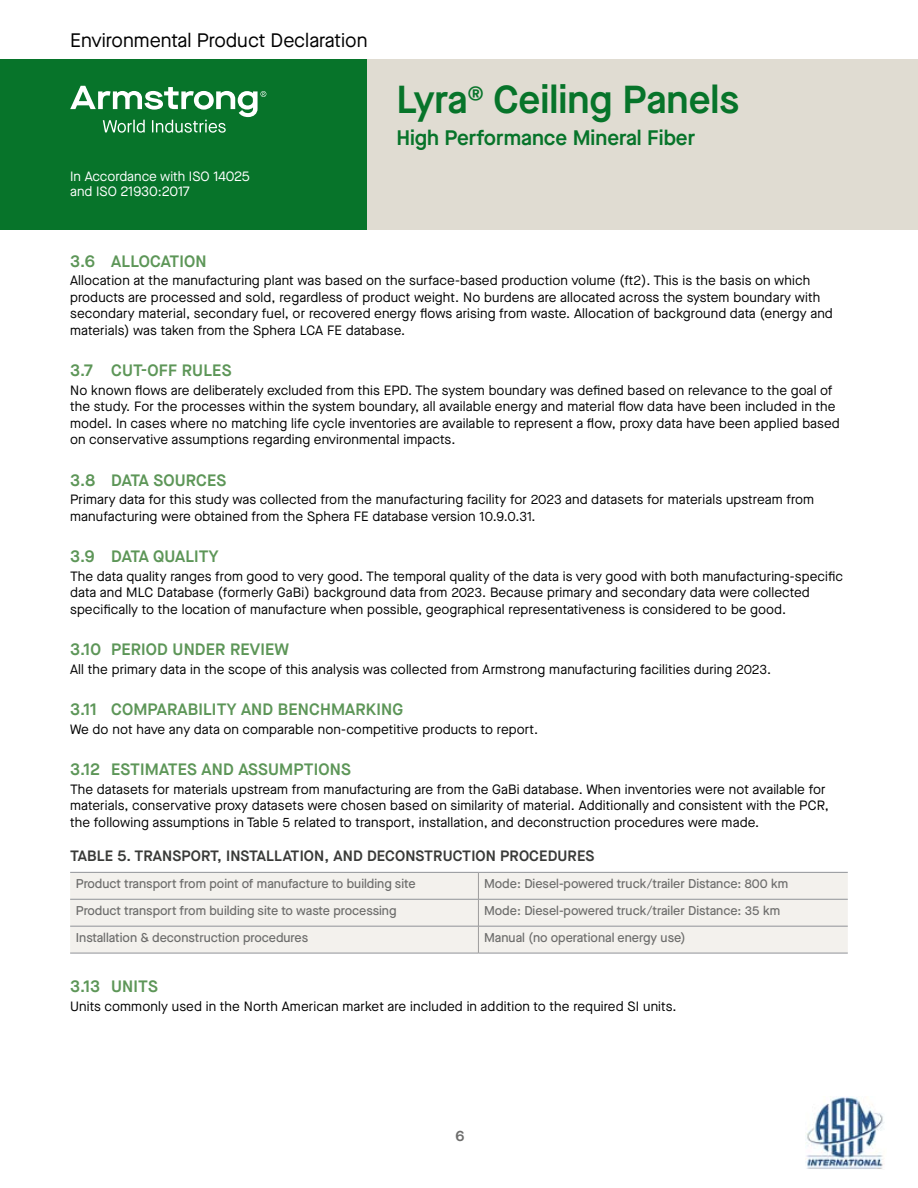
<style>
.page{position:relative;width:918px;height:1188px;background:#fff}
.page>*{position:absolute;margin:0;border:0;box-sizing:border-box;transform-origin:0 0}
.t1{font:600 39px "Maison Neue";color:#07742a}
.t2{font:600 21px "Maison Neue";color:#07742a}
.t3{font:19.5px "Maison Neue";color:#000001}
.t4{font:600 16.5px "Maison Neue";letter-spacing:.01em;color:#5d9658}
.t5{font:600 15px "Maison Neue";letter-spacing:.01em;color:#393a38}
.t6{font:600 15px "Maison Neue";color:#6d6d6c}
.t7{font:13.5px/16.5px "Maison Neue";letter-spacing:.01em;color:#000001}
.t8{font:13.5px/15px "Maison Neue";color:#fff}
.t9{font:500 12.75px "Maison Neue";color:#6d6d6c}
</style>
<div class="page">
<div style="left:0;top:60px;width:918px;height:170px;background:#e0dcd2"></div>
<div style="left:0;top:60px;width:367px;height:170px;background:#07742a"></div>
<svg style="left:70px;top:86px;width:196px;height:47px"></svg>
<img style="left:805px;top:1097px;width:79px;height:72px">
<div style="left:70px;top:873px;width:778px;height:80px;background:#f3f1ed"></div>
<hr style="left:70px;top:872px;width:408px;height:1px;background:#909398">
<hr style="left:478px;top:872px;width:370px;height:1px;background:#909398">
<hr style="left:70px;top:899px;width:408px;height:1px;background:#909398">
<hr style="left:479px;top:899px;width:369px;height:1px;background:#909398">
<hr style="left:70px;top:926px;width:408px;height:1px;background:#909398">
<hr style="left:479px;top:926px;width:369px;height:1px;background:#909398">
<hr style="left:70px;top:953px;width:408px;height:1px;background:#909398">
<hr style="left:478px;top:953px;width:370px;height:1px;background:#909398">
<svg style="left:478px;top:873px;width:1px;height:80px"></svg>
<h3 class="t3" style="left:70px;top:27px;width:299px">Environmental Product Declaration</h3>
<p class="t8" style="left:70px;top:169px;width:181px">In Accordance with ISO 14025 and ISO 21930:2017</p>
<h1 class="t1" style="left:396px;top:72px;width:344px">Lyra<sup>®</sup> Ceiling Panels</h1>
<h2 class="t2" style="left:396px;top:123px;width:300px">High Performance Mineral Fiber</h2>
<p class="t4" style="left:70px;top:249px;width:138px">3.6 ALLOCATION</p>
<p class="t7" style="left:70px;top:272px;width:764px">Allocation at the manufacturing plant was based on the surface-based production volume (ft2). This is the basis on which products are processed and sold, regardless of product weight. No burdens are allocated across the system boundary with secondary material, secondary fuel, or recovered energy flows arising from waste. Allocation of background data (energy and materials) was taken from the Sphera LCA FE database.</p>
<p class="t4" style="left:70px;top:359px;width:163px">3.7 CUT-OFF RULES</p>
<p class="t7" style="left:70px;top:382px;width:771px">No known flows are deliberately excluded from this EPD. The system boundary was defined based on relevance to the goal of the study. For the processes within the system boundary, all available energy and material flow data have been included in the model. In cases where no matching life cycle inventories are available to represent a flow, proxy data have been applied based on conservative assumptions regarding environmental impacts.</p>
<p class="t4" style="left:70px;top:468px;width:158px">3.8 DATA SOURCES</p>
<p class="t7" style="left:70px;top:491px;width:746px">Primary data for this study was collected from the manufacturing facility for 2023 and datasets for materials upstream from manufacturing were obtained from the Sphera FE database version 10.9.0.31.</p>
<p class="t4" style="left:70px;top:545px;width:150px">3.9 DATA QUALITY</p>
<p class="t7" style="left:70px;top:568px;width:774px">The data quality ranges from good to very good. The temporal quality of the data is very good with both manufacturing-specific data and MLC Database (formerly GaBi) background data from 2023. Because primary and secondary data were collected specifically to the location of manufacture when possible, geographical representativeness is considered to be good.</p>
<p class="t4" style="left:70px;top:638px;width:220px">3.10 PERIOD UNDER REVIEW</p>
<p class="t7" style="left:70px;top:661px;width:702px">All the primary data in the scope of this analysis was collected from Armstrong manufacturing facilities during 2023.</p>
<p class="t4" style="left:70px;top:698px;width:334px">3.11 COMPARABILITY AND BENCHMARKING</p>
<p class="t7" style="left:70px;top:721px;width:470px">We do not have any data on comparable non-competitive products to report.</p>
<p class="t4" style="left:70px;top:758px;width:282px">3.12 ESTIMATES AND ASSUMPTIONS</p>
<p class="t7" style="left:70px;top:781px;width:760px">The datasets for materials upstream from manufacturing are from the GaBi database. When inventories were not available for materials, conservative proxy datasets were chosen based on similarity of material. Additionally and consistent with the PCR, the following assumptions in Table 5 related to transport, installation, and deconstruction procedures were made.</p>
<p class="t5" style="left:70px;top:846px;width:526px">TABLE 5. TRANSPORT, INSTALLATION, AND DECONSTRUCTION PROCEDURES</p>
<p class="t9" style="left:76px;top:875px;width:341px">Product transport from point of manufacture to building site</p>
<p class="t9" style="left:484px;top:875px;width:306px">Mode: Diesel-powered truck/trailer Distance: 800 km</p>
<p class="t9" style="left:76px;top:902px;width:322px">Product transport from building site to waste processing</p>
<p class="t9" style="left:484px;top:902px;width:298px">Mode: Diesel-powered truck/trailer Distance: 35 km</p>
<p class="t9" style="left:76px;top:929px;width:234px">Installation &amp; deconstruction procedures</p>
<p class="t9" style="left:484px;top:929px;width:203px">Manual (no operational energy use)</p>
<p class="t4" style="left:70px;top:975px;width:89px">3.13 UNITS</p>
<p class="t7" style="left:70px;top:998px;width:608px">Units commonly used in the North American market are included in addition to the required SI units.</p>
<p class="t6" style="left:456px;top:1125px;width:10px">6</p>
</div>
